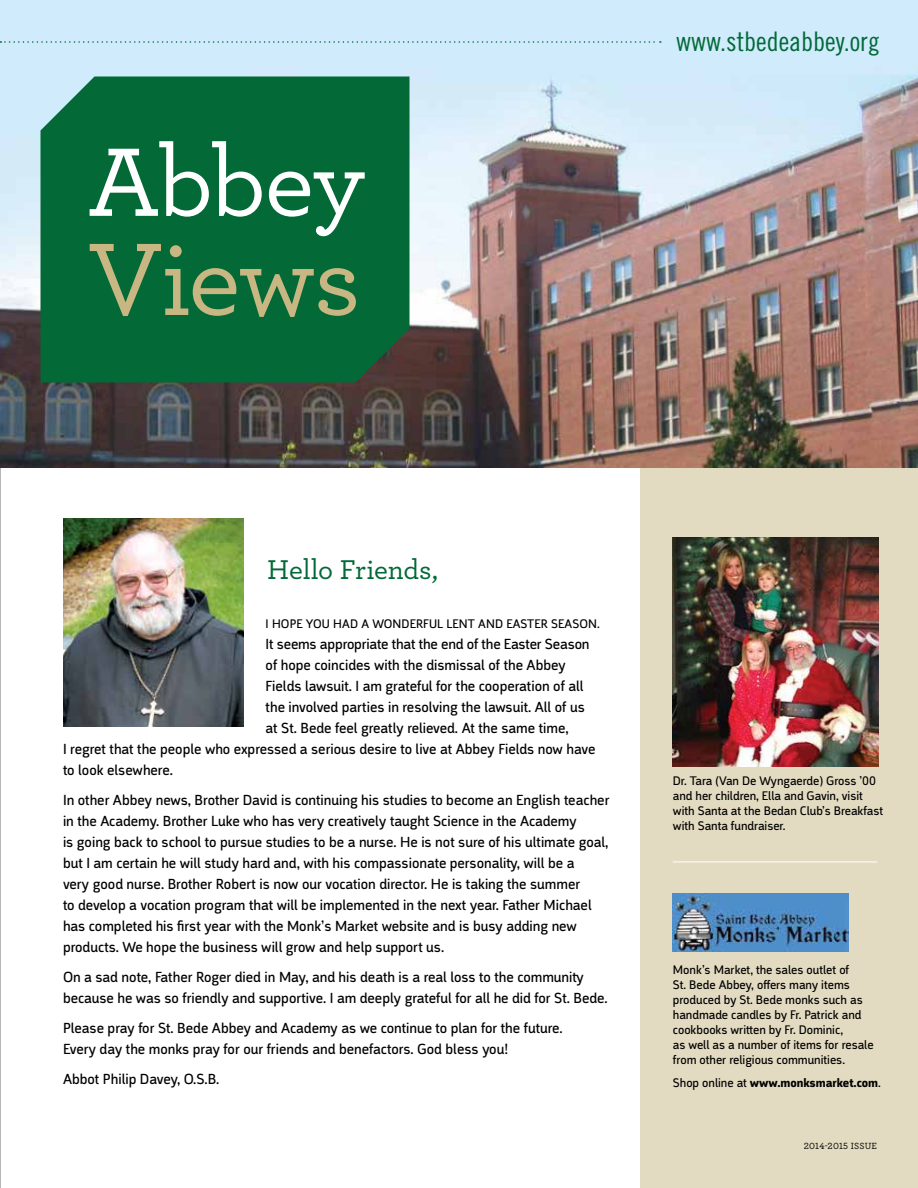
<style>
.page{position:relative;width:918px;height:1188px;background:#fff}
.page>*{position:absolute;margin:0;border:0;box-sizing:border-box;transform-origin:0 0}
.t1{font:500 108px "Archer";letter-spacing:-.015em;color:#c8b783}
.t2{font:500 102px "Archer";letter-spacing:-.015em;color:#fff}
.t3{font:500 28.5px "Archer";letter-spacing:-.01em;color:#026937}
.t4{font:27px "Trade Gothic Cond Eighteen";color:#026937}
.t5{font:15px/21px "Argumentum";color:#000}
.t6{font:12.75px/15px "Argumentum";color:#000}
.t7{font:700 12.75px "Argumentum";color:#000}
.t8{font:500 9.3px "Archer";letter-spacing:.02em;color:#000}
.s1{font-weight:400}
</style>
<div class="page">
<div style="left:641px;top:468px;width:277px;height:720px;background:#e3dbc1"></div>
<hr style="left:0;top:0;width:1px;height:1188px;background:#6d6e71">
<img style="left:0;top:0;width:918px;height:468px">
<div style="left:40px;top:76px;width:370px;height:306px;background:#026937"></div>
<img style="left:63px;top:519px;width:180px;height:208px">
<img style="left:673px;top:537px;width:205px;height:230px">
<svg style="left:0;top:41px;width:661px;height:2px"></svg>
<img style="left:673px;top:893px;width:176px;height:59px">
<hr style="left:673px;top:862px;width:204px;height:1px;background:#fff">
<h2 class="t2" style="left:88px;top:109px;width:279px">Abbey</h2>
<h1 class="t1" style="left:88px;top:201px;width:275px">Views</h1>
<h3 class="t4" style="left:676px;top:25px;width:205px">www.stbedeabbey.org</h3>
<h3 class="t3" style="left:267px;top:549px;width:172px">Hello Friends,</h3>
<p class="t6" style="left:266px;top:617px;width:336px">I HOPE YOU HAD A WONDERFUL LENT AND EASTER SEASON.</p>
<p class="t5" style="left:266px;top:634px;width:325px">It seems appropriate that the end of the Easter Season</p>
<p class="t5" style="left:266px;top:655px;width:302px">of hope coincides with the dismissal of the Abbey</p>
<p class="t5" style="left:266px;top:676px;width:319px">Fields lawsuit. I am grateful for the cooperation of all</p>
<p class="t5" style="left:266px;top:697px;width:321px">the involved parties in resolving the lawsuit. All of us</p>
<p class="t5" style="left:266px;top:718px;width:304px">at St. Bede feel greatly relieved. At the same time,</p>
<p class="t5" style="left:63px;top:739px;width:534px">I regret that the people who expressed a serious desire to live at Abbey Fields now have</p>
<p class="t5" style="left:63px;top:760px;width:112px">to look elsewhere.</p>
<p class="t5" style="left:63px;top:790px;width:548px">In other Abbey news, Brother David is continuing his studies to become an English teacher in the Academy. Brother Luke who has very creatively taught Science in the Academy<br>is going back to school to pursue studies to be a nurse. He is not sure of his ultimate goal, but I am certain he will study hard and, with his compassionate personality, will be a<br>very good nurse. Brother Robert is now our vocation director. He is taking the summer<br>to develop a vocation program that will be implemented in the next year. Father Michael has completed his first year with the Monk’s Market website and is busy adding new products. We hope the business will grow and help support us.</p>
<p class="t5" style="left:63px;top:967px;width:546px">On a sad note, Father Roger died in May, and his death is a real loss to the community because he was so friendly and supportive. I am deeply grateful for all he did for St. Bede.</p>
<p class="t5" style="left:63px;top:1018px;width:501px">Please pray for St. Bede Abbey and Academy as we continue to plan for the future.<br>Every day the monks pray for our friends and benefactors. God bless you!</p>
<p class="t5" style="left:63px;top:1069px;width:158px">Abbot Philip Davey, O.S.B.</p>
<p class="t6" style="left:673px;top:774px;width:212px">Dr. Tara (Van De Wyngaerde) Gross ’00 and her children, Ella and Gavin, visit with Santa at the Bedan Club’s Breakfast with Santa fundraiser.</p>
<p class="t6" style="left:673px;top:963px;width:202px">Monk’s Market, the sales outlet of<br>St. Bede Abbey, offers many items produced by St. Bede monks such as handmade candles by Fr. Patrick and cookbooks written by Fr. Dominic,<br>as well as a number of items for resale from other religious communities.</p>
<p class="t7" style="left:673px;top:1075px;width:209px"><span class="s1">Shop online at</span> www.monksmarket.com<span class="s1">.</span></p>
<p class="t8" style="left:804px;top:1139px;width:75px">2014-2015 ISSUE</p>
</div>
